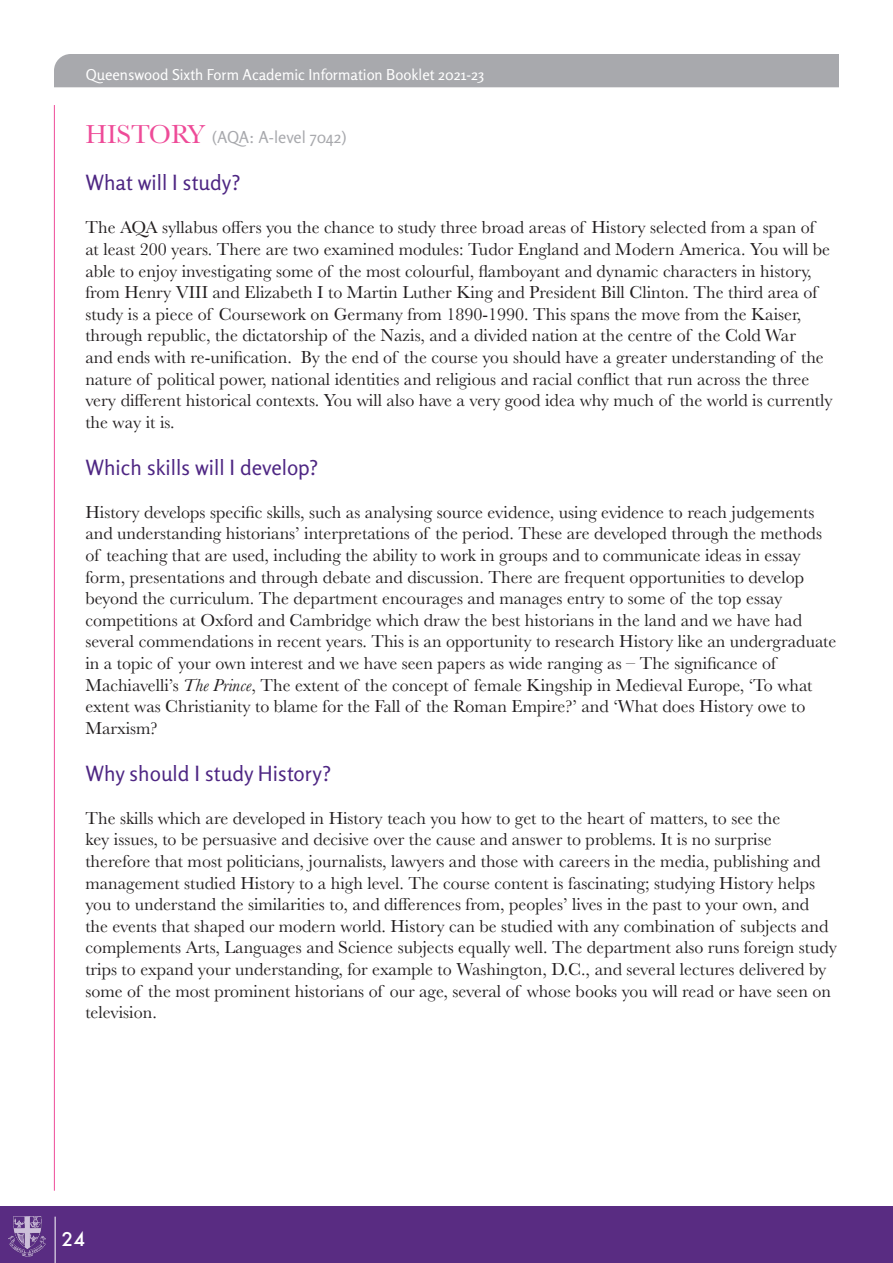
<style>
.page{position:relative;width:893px;height:1263px;background:#fff}
.page>*{position:absolute;margin:0;border:0;box-sizing:border-box;transform-origin:0 0}
.Subtitle{font:21px "Rosario";color:#4e2683}
.t1{font:500 21px "Futura";color:#fff}
.Main_paragraphs{font:18px/21.6px "Baskerville";color:#231f20}
.t2{font:16.5px "Rosario";color:#a8a9ad}
.t3{font:15px "Rosario";color:#fff}
.s1{font-family:"Baskerville";font-size:27px;color:#ee4b98}
.s2{font-style:italic}
</style>
<div class="page">
<div style="left:0;top:1205px;width:893px;height:58px;background:#592c82"></div>
<div style="left:54px;top:54px;width:785px;height:33px;background:#a8a9ad"></div>
<hr style="left:54px;top:105px;width:1px;height:1086px;background:#ee4b98">
<img style="left:8px;top:1217px;width:38px;height:40px">
<hr style="left:55px;top:1216px;width:1px;height:47px;background:#fff">
<p class="t3" style="left:86px;top:63px;width:400px">Queenswood Sixth Form Academic Information Booklet 2021-23</p>
<p class="t2" style="left:85px;top:125px;width:263px"><span class="s1">HISTORY</span> (AQA: A-level 7042)</p>
<p class="Subtitle" style="left:85px;top:166px;width:157px">What will I study?</p>
<p class="Main_paragraphs" style="left:85px;top:217px;width:749px">The AQA syllabus offers you the chance to study three broad areas of History selected from a span of<br>at least 200 years. There are two examined modules: Tudor England and Modern America. You will be able to enjoy investigating some of the most colourful, flamboyant and dynamic characters in history, from Henry VIII and Elizabeth I to Martin Luther King and President Bill Clinton. The third area of study is a piece of Coursework on Germany from 1890-1990. This spans the move from the Kaiser, through republic, the dictatorship of the Nazis, and a divided nation at the centre of the Cold War<br>and ends with re-unification. By the end of the course you should have a greater understanding of the nature of political power, national identities and religious and racial conflict that run across the three very different historical contexts. You will also have a very good idea why much of the world is currently the way it is.</p>
<p class="Subtitle" style="left:85px;top:451px;width:234px">Which skills will I develop?</p>
<p class="Main_paragraphs" style="left:85px;top:501px;width:752px">History develops specific skills, such as analysing source evidence, using evidence to reach judgements and understanding historians’ interpretations of the period. These are developed through the methods of teaching that are used, including the ability to work in groups and to communicate ideas in essay form, presentations and through debate and discussion. There are frequent opportunities to develop beyond the curriculum. The department encourages and manages entry to some of the top essay competitions at Oxford and Cambridge which draw the best historians in the land and we have had several commendations in recent years. This is an opportunity to research History like an undergraduate in a topic of your own interest and we have seen papers as wide ranging as – The significance of Machiavelli’s <span class="s2">The Prince</span>, The extent of the concept of female Kingship in Medieval Europe, ‘To what extent was Christianity to blame for the Fall of the Roman Empire?’ and ‘What does History owe to Marxism?</p>
<p class="Subtitle" style="left:85px;top:757px;width:247px">Why should I study History?</p>
<p class="Main_paragraphs" style="left:85px;top:807px;width:753px">The skills which are developed in History teach you how to get to the heart of matters, to see the<br>key issues, to be persuasive and decisive over the cause and answer to problems. It is no surprise therefore that most politicians, journalists, lawyers and those with careers in the media, publishing and management studied History to a high level. The course content is fascinating; studying History helps you to understand the similarities to, and differences from, peoples’ lives in the past to your own, and<br>the events that shaped our modern world. History can be studied with any combination of subjects and complements Arts, Languages and Science subjects equally well. The department also runs foreign study trips to expand your understanding, for example to Washington, D.C., and several lectures delivered by some of the most prominent historians of our age, several of whose books you will read or have seen on television.</p>
<p class="t1" style="left:62px;top:1223px;width:25px">24</p>
</div>
